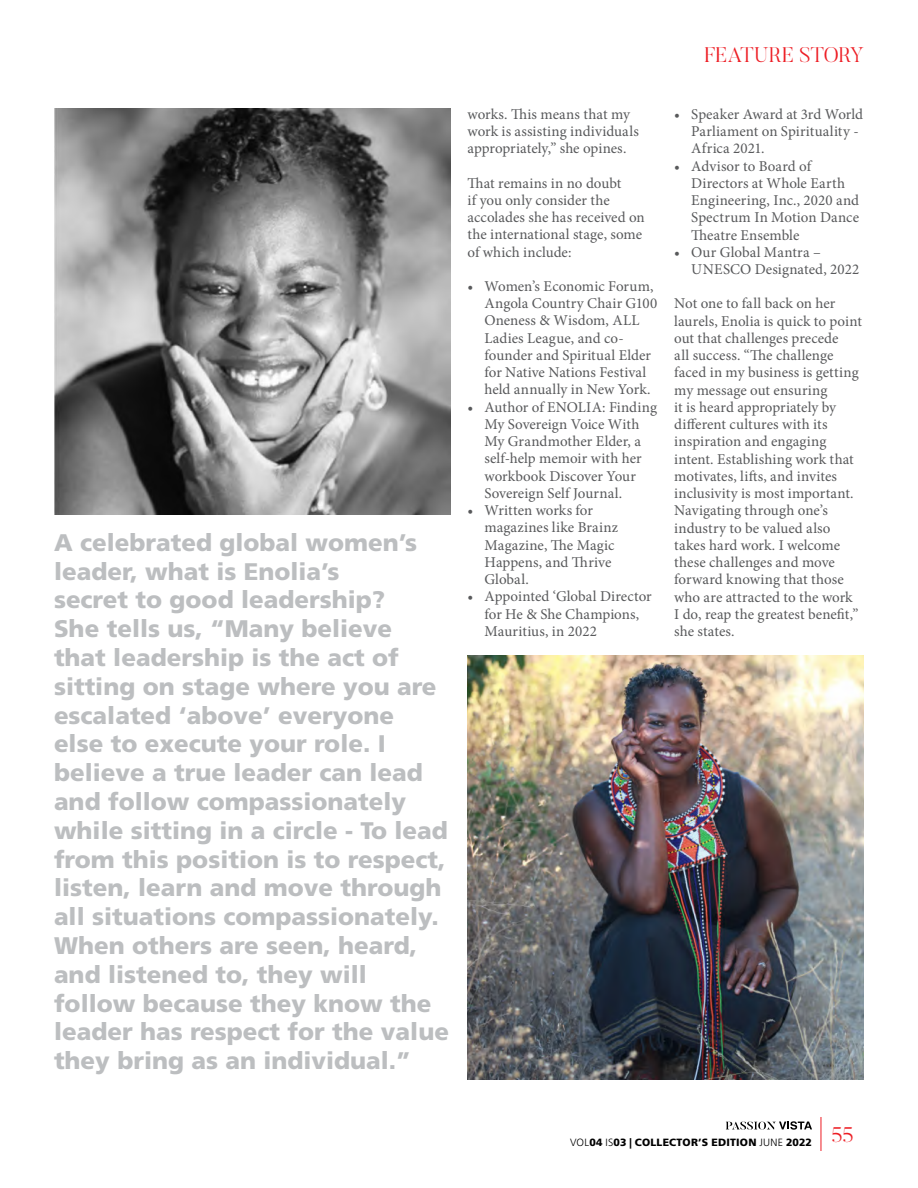
<style>
.page{position:relative;width:918px;height:1188px;background:#fff}
.page>*{position:absolute;margin:0;border:0;box-sizing:border-box;transform-origin:0 0}
.t1{font:900 24px/28.8px "Frutiger";color:#bcbec0}
.t2{font:300 21px "Butler";color:#ed1d24}
.t3{font:15px/17.2px "Minion Pro";letter-spacing:.005em;color:#58595b}
.t4{font:900 10.5px "Frutiger";letter-spacing:.015em;color:#000}
.s1{font-weight:300}
</style>
<div class="page">
<svg style="left:726px;top:1121px;width:86px;height:9px"></svg>
<hr style="left:821px;top:1117px;width:1px;height:34px;background:#ed1d24">
<img style="left:54px;top:108px;width:396px;height:407px">
<img style="left:468px;top:655px;width:396px;height:425px">
<p class="t1" style="left:54px;top:528px;width:397px">A celebrated global women’s leader, what is Enolia’s<br>secret to good leadership?<br>She tells us, “Many believe that leadership is the act of sitting on stage where you are escalated ‘above’ everyone else to execute your role. I believe a true leader can lead and follow compassionately while sitting in a circle - To lead from this position is to respect, listen, learn and move through all situations compassionately.<br>When others are seen, heard, and listened to, they will follow because they know the leader has respect for the value they bring as an individual.”</p>
<h2 class="t2" style="left:704px;top:41px;width:161px">FEATURE STORY</h2>
<p class="t3" style="left:468px;top:106px;width:173px">works. This means that my work is assisting individuals appropriately,” she opines.</p>
<p class="t3" style="left:468px;top:174px;width:179px">That remains in no doubt<br>if you only consider the accolades she has received on the international stage, some of which include:</p>
<p class="t3" style="left:485px;top:278px;width:174px;text-indent:-17px">• Women’s Economic Forum,<br>Angola Country Chair G100<br>Oneness &amp; Wisdom, ALL<br>Ladies League, and co&shy;founder and Spiritual Elder for Native Nations Festival held annually in New York.</p>
<p class="t3" style="left:485px;top:398px;width:174px;text-indent:-17px">• Author of ENOLIA: Finding<br>My Sovereign Voice With<br>My Grandmother Elder, a self-help memoir with her workbook Discover Your<br>Sovereign Self Journal.</p>
<p class="t3" style="left:485px;top:502px;width:135px;text-indent:-17px">• Written works for magazines like Brainz<br>Magazine, The Magic<br>Happens, and Thrive<br>Global.</p>
<p class="t3" style="left:485px;top:588px;width:169px;text-indent:-17px">• Appointed ‘Global Director for He &amp; She Champions,<br>Mauritius, in 2022</p>
<p class="t3" style="left:691px;top:106px;width:173px;text-indent:-17px">• Speaker Award at 3rd World<br>Parliament on Spirituality -<br>Africa 2021.</p>
<p class="t3" style="left:691px;top:157px;width:169px;text-indent:-17px">• Advisor to Board of<br>Directors at Whole Earth<br>Engineering, Inc., 2020 and<br>Spectrum In Motion Dance<br>Theatre Ensemble</p>
<p class="t3" style="left:691px;top:244px;width:169px;text-indent:-17px">• Our Global Mantra –<br>UNESCO Designated, 2022</p>
<p class="t3" style="left:674px;top:295px;width:189px">Not one to fall back on her laurels, Enolia is quick to point out that challenges precede<br>all success. “The challenge faced in my business is getting my message out ensuring<br>it is heard appropriately by different cultures with its inspiration and engaging intent. Establishing work that motivates, lifts, and invites inclusivity is most important.<br>Navigating through one’s industry to be valued also takes hard work. I welcome these challenges and move forward knowing that those who are attracted to the work<br>I do, reap the greatest benefit,” she states.</p>
<p class="t4" style="left:570px;top:1136px;width:285px"><span class="s1">VOL</span>04 <span class="s1">IS</span>03 | COLLECTOR’S EDITION <span class="s1">JUNE</span> 2022 <sup>55</sup></p>
</div>
